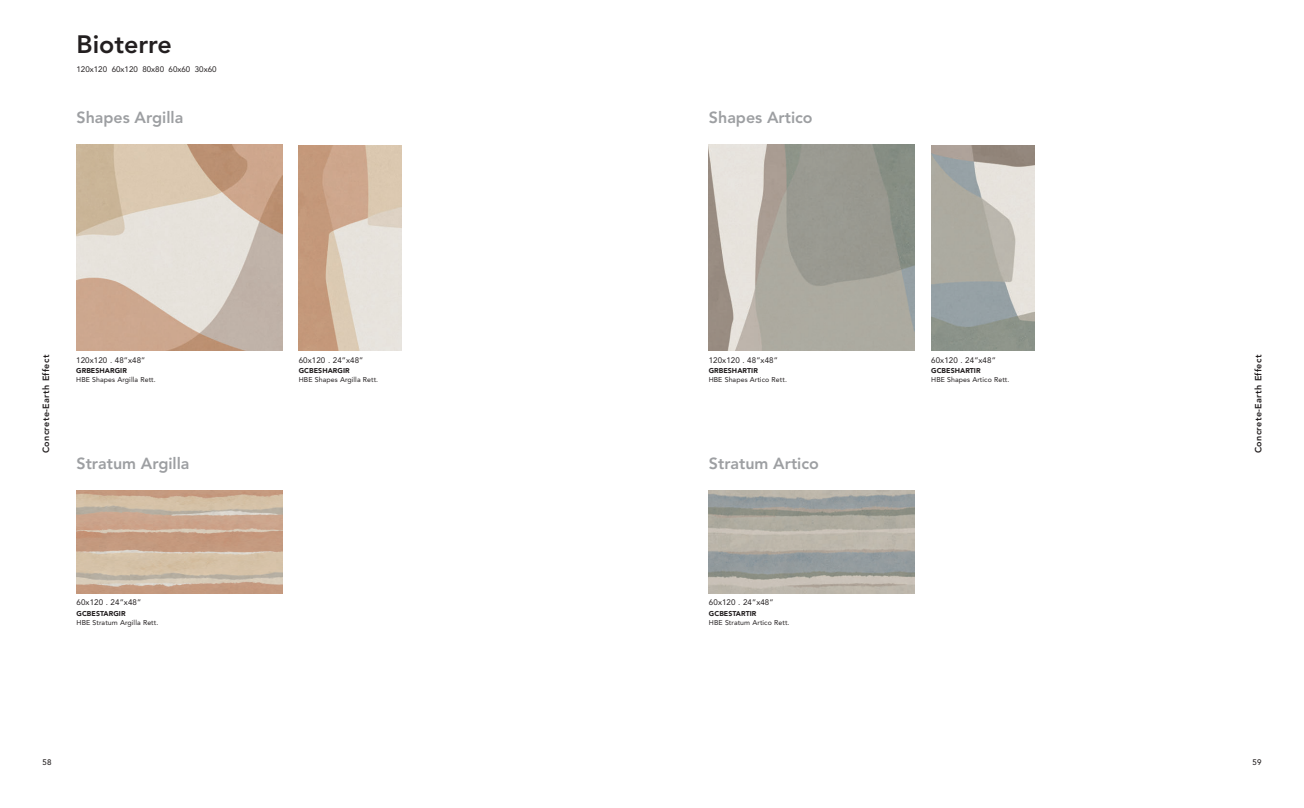
<style>
.page{position:relative;width:1304px;height:808px;background:#fff}
.page>*{position:absolute;margin:0;border:0;box-sizing:border-box;transform-origin:0 0}
.t1{font:800 25px "Avenir LT Std";color:#231f20}
.t2{font:800 16px "Avenir LT Std";color:#9d9fa2}
.t3{font:800 9px "Avenir LT Std";letter-spacing:.04em;color:#231f20}
.t4{font:8px "Avenir LT Std";letter-spacing:.01em;color:#231f20}
.t5{font:500 8px "Avenir LT Std";color:#231f20}
.t6{font:7px "Avenir LT Std";letter-spacing:.01em;color:#231f20}
.t7{font:900 7px "Avenir LT Std";letter-spacing:.01em;color:#231f20}
</style>
<div class="page">
<img style="left:76px;top:145px;width:206px;height:206px">
<img style="left:709px;top:145px;width:206px;height:206px">
<img style="left:299px;top:145px;width:103px;height:206px">
<img style="left:931px;top:145px;width:103px;height:206px">
<img style="left:77px;top:491px;width:205px;height:103px">
<img style="left:709px;top:491px;width:206px;height:103px">
<h1 class="t1" style="left:77px;top:29px;width:97px">Bioterre</h1>
<p class="t4" style="left:77px;top:64px;width:142px">120x120 60x120 80x80 60x60 30x60</p>
<h2 class="t2" style="left:77px;top:108px;width:108px">Shapes Argilla</h2>
<h2 class="t2" style="left:709px;top:108px;width:105px">Shapes Artico</h2>
<p class="t3" style="left:41px;top:453px;width:100px;rotate:-90deg">Concrete-Earth Effect</p>
<p class="t3" style="left:1253px;top:453px;width:100px;rotate:-90deg">Concrete-Earth Effect</p>
<p class="t4" style="left:76px;top:355px;width:71px">120x120 . 48”x48”</p>
<p class="t7" style="left:76px;top:366px;width:52px">GRBESHARGIR</p>
<p class="t6" style="left:76px;top:376px;width:81px">HBE Shapes Argilla Rett.</p>
<p class="t4" style="left:709px;top:355px;width:71px">120x120 . 48”x48”</p>
<p class="t7" style="left:709px;top:366px;width:51px">GRBESHARTIR</p>
<p class="t6" style="left:709px;top:376px;width:80px">HBE Shapes Artico Rett.</p>
<p class="t4" style="left:931px;top:355px;width:66px">60x120 . 24”x48”</p>
<p class="t7" style="left:931px;top:366px;width:51px">GCBESHARTIR</p>
<p class="t6" style="left:931px;top:376px;width:80px">HBE Shapes Artico Rett.</p>
<p class="t4" style="left:299px;top:355px;width:66px">60x120 . 24”x48”</p>
<p class="t7" style="left:299px;top:366px;width:52px">GCBESHARGIR</p>
<p class="t6" style="left:299px;top:376px;width:81px">HBE Shapes Argilla Rett.</p>
<h2 class="t2" style="left:77px;top:454px;width:114px">Stratum Argilla</h2>
<h2 class="t2" style="left:709px;top:454px;width:111px">Stratum Artico</h2>
<p class="t4" style="left:77px;top:598px;width:66px">60x120 . 24”x48”</p>
<p class="t7" style="left:77px;top:609px;width:51px">GCBESTARGIR</p>
<p class="t6" style="left:77px;top:619px;width:83px">HBE Stratum Argilla Rett.</p>
<p class="t4" style="left:709px;top:598px;width:66px">60x120 . 24”x48”</p>
<p class="t7" style="left:709px;top:609px;width:49px">GCBESTARTIR</p>
<p class="t6" style="left:709px;top:619px;width:82px">HBE Stratum Artico Rett.</p>
<p class="t5" style="left:43px;top:758px;width:10px">58</p>
<p class="t5" style="left:1252px;top:758px;width:10px">59</p>
</div>
